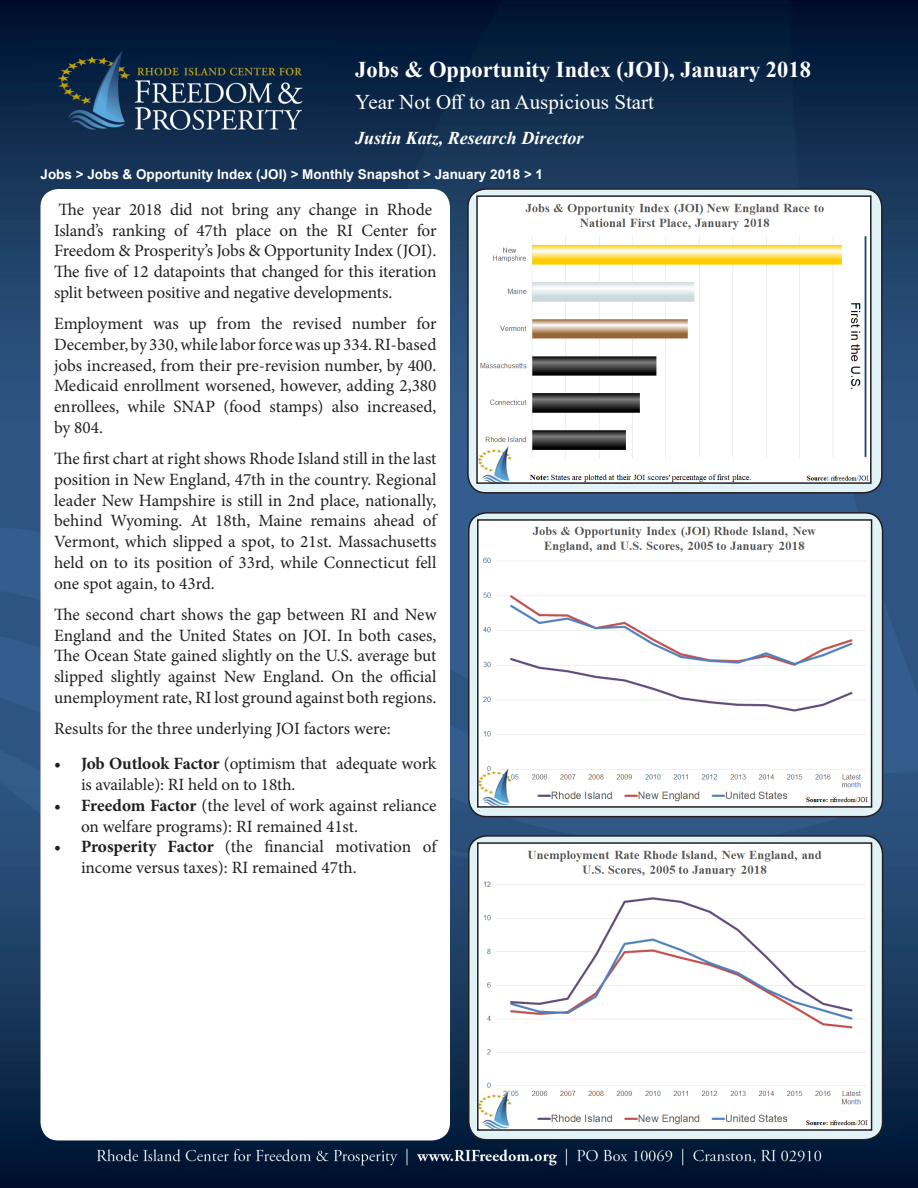
<style>
.page{position:relative;width:918px;height:1188px;background:#fff}
.page>*{position:absolute;margin:0;border:0;box-sizing:border-box;transform-origin:0 0}
.t1{font:700 22.5px "Times New Roman";color:#fff}
.t2{font:21px "Times New Roman";color:#fff}
.t3{font:italic 700 18px "Times New Roman";color:#fff}
.t4{font:17.25px/20.7px "Minion Pro";letter-spacing:-.005em;color:#231f20}
.t5{font:700 13.5px "Arial";color:#fff}
.s1{font-weight:700}
</style>
<div class="page">
<img style="left:0;top:0;width:918px;height:1086px">
<img style="left:0;top:1086px;width:918px;height:102px">
<div style="left:40px;top:189px;width:410px;height:951px;background:#fff;border-radius:18px"></div>
<div style="left:468px;top:189px;width:414px;height:304px;background:#e2f3f8;border-radius:18px"></div>
<div style="left:467px;top:188px;width:416px;height:306px;border:2px solid #231f20;border-radius:18px"></div>
<img style="left:479px;top:198px;width:390px;height:283px">
<div style="left:476px;top:195px;width:396px;height:289px;border:2px solid #231f20"></div>
<img style="left:32px;top:33px;width:295px;height:126px">
<div style="left:469px;top:513px;width:414px;height:304px;background:#e2f3f8;border-radius:18px"></div>
<div style="left:468px;top:512px;width:415px;height:305px;border:2px solid #231f20;border-radius:18px"></div>
<img style="left:480px;top:522px;width:389px;height:283px">
<div style="left:477px;top:519px;width:395px;height:289px;border:2px solid #231f20"></div>
<div style="left:469px;top:836px;width:414px;height:304px;background:#e2f3f8;border-radius:18px"></div>
<div style="left:468px;top:835px;width:415px;height:305px;border:2px solid #231f20;border-radius:18px"></div>
<img style="left:480px;top:845px;width:389px;height:283px">
<div style="left:477px;top:842px;width:395px;height:289px;border:2px solid #231f20"></div>
<p class="t1" style="left:355px;top:53px;width:457px">Jobs &amp; Opportunity Index (JOI), January 2018</p>
<p class="t2" style="left:355px;top:87px;width:300px">Year Not Off to an Auspicious Start</p>
<p class="t3" style="left:355px;top:126px;width:230px">Justin Katz, Research Director</p>
<p class="t5" style="left:40px;top:165px;width:504px">Jobs &gt; Jobs &amp; Opportunity Index (JOI) &gt; Monthly Snapshot &gt; January 2018 &gt; 1</p>
<p class="t4" style="left:54px;top:199px;width:384px">The year 2018 did not bring any change in Rhode Island’s ranking of 47th place on the RI Center for Freedom &amp; Prosperity’s Jobs &amp; Opportunity Index (JOI).<br>The five of 12 datapoints that changed for this iteration split between positive and negative developments.</p>
<p class="t4" style="left:54px;top:314px;width:384px;text-align:justify">Employment was up from the revised number for December, by 330, while labor force was up 334. RI-based jobs increased, from their pre-revision number, by 400.<br>Medicaid enrollment worsened, however, adding 2,380 enrollees, while SNAP (food stamps) also increased, by 804.</p>
<p class="t4" style="left:54px;top:449px;width:384px;text-align:justify">The first chart at right shows Rhode Island still in the last position in New England, 47th in the country. Regional leader New Hampshire is still in 2nd place, nationally, behind Wyoming. At 18th, Maine remains ahead of Vermont, which slipped a spot, to 21st. Massachusetts held on to its position of 33rd, while Connecticut fell one spot again, to 43rd.</p>
<p class="t4" style="left:54px;top:604px;width:384px;text-align:justify">The second chart shows the gap between RI and New England and the United States on JOI. In both cases, The Ocean State gained slightly on the U.S. average but slipped slightly against New England. On the official unemployment rate, RI lost ground against both regions.</p>
<p class="t4" style="left:54px;top:719px;width:338px">Results for the three underlying JOI factors were:</p>
<p class="t4" style="left:81px;top:754px;width:357px;text-indent:-27px"><span class="s1">• Job Outlook Factor</span> (optimism that adequate work is available): RI held on to 18th.</p>
<p class="t4" style="left:81px;top:795px;width:357px;text-indent:-27px"><span class="s1">• Freedom Factor</span> (the level of work against reliance on welfare programs): RI remained 41st.</p>
<p class="t4" style="left:81px;top:836px;width:357px;text-indent:-27px"><span class="s1">• Prosperity Factor</span> (the financial motivation of income versus taxes): RI remained 47th.</p>
</div>
